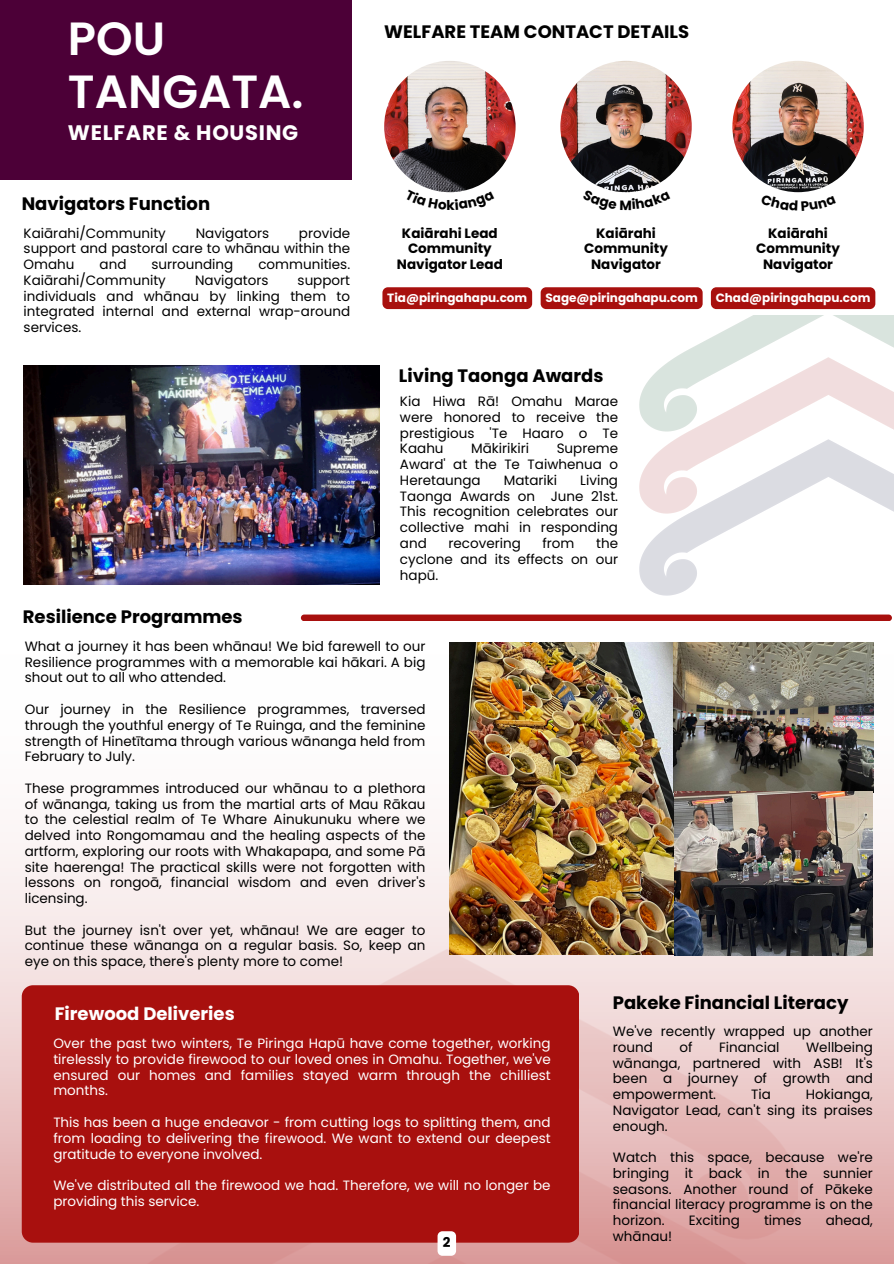
<style>
.page{position:relative;width:894px;height:1264px;background:#fff}
.page>*{position:absolute;margin:0;border:0;box-sizing:border-box;transform-origin:0 0}
.t1{font:600 46.5px/52.8px "Poppins";color:#fff}
.t2{font:700 21px "Poppins";letter-spacing:.035em;color:#fff}
.t3{font:700 18px "Poppins";color:#000}
.t4{font:700 18px "Poppins";color:#fff}
.t5{font:13.5px/15.8px "Poppins";color:#000;text-align:justify}
.t6{font:13.5px/15.8px "Poppins";color:#fff;text-align:justify}
.t7{font:700 13.5px/15.8px "Poppins";color:#000;text-align:center}
.t8{font:700 12px "Poppins";color:#fff}
</style>
<div class="page">
<div style="left:0;top:0;width:351px;height:180px;background:#4c0037"></div>
<img style="left:384px;top:61px;width:131px;height:131px;border-radius:50%">
<img style="left:732px;top:61px;width:131px;height:131px;border-radius:50%">
<img style="left:560px;top:61px;width:131px;height:131px;border-radius:50%">
<svg style="left:0;top:654px;width:893px;height:609px"></svg>
<img style="left:24px;top:366px;width:355px;height:218px">
<img style="left:639px;top:316px;width:254px;height:280px">
<div style="left:301px;top:614px;width:590px;height:7px;background:#a8100e;border-radius:3px"></div>
<img style="left:450px;top:642px;width:223px;height:312px">
<img style="left:673px;top:642px;width:199px;height:313px">
<div style="left:22px;top:985px;width:557px;height:257px;background:#a8100e;border-radius:11px"></div>
<div style="left:382px;top:287px;width:150px;height:22px;background:#a8100e;border-radius:5px"></div>
<div style="left:540px;top:287px;width:162px;height:22px;background:#a8100e;border-radius:5px"></div>
<div style="left:710px;top:287px;width:165px;height:22px;background:#a8100e;border-radius:5px"></div>
<svg style="left:437px;top:1231px;width:19px;height:24px"></svg>
<svg style="left:430px;top:189px;width:40px;height:4px"></svg>
<svg style="left:609px;top:190px;width:34px;height:3px"></svg>
<h1 class="t1" style="left:68px;top:13px;width:237px">POU<br>TANGATA.</h1>
<h2 class="t2" style="left:68px;top:118px;width:232px">WELFARE &amp; HOUSING</h2>
<h3 class="t3" style="left:22px;top:191px;width:190px">Navigators Function</h3>
<p class="t5" style="left:24px;top:225px;width:144px">Kaiārahi/Community</p>
<p class="t5" style="left:196px;top:225px;width:75px">Navigators</p>
<p class="t5" style="left:24px;top:225px;width:328px;text-indent:275px">provide support and pastoral care to whānau within the Omahu</p>
<p class="t5" style="left:99px;top:256px;width:28px">and</p>
<p class="t5" style="left:151px;top:256px;width:83px">surrounding</p>
<p class="t5" style="left:258px;top:256px;width:93px">communities.</p>
<p class="t5" style="left:24px;top:272px;width:144px">Kaiārahi/Community</p>
<p class="t5" style="left:195px;top:272px;width:75px">Navigators</p>
<p class="t5" style="left:24px;top:272px;width:328px;text-indent:274px">support individuals and whānau by linking them to integrated internal and external wrap-around services.</p>
<h3 class="t3" style="left:23px;top:604px;width:221px">Resilience Programmes</h3>
<h3 class="t3" style="left:384px;top:19px;width:306px">WELFARE TEAM CONTACT DETAILS</h3>
<p class="t7" style="left:397px;top:225px;width:107px">Kaiārahi Lead<br>Community<br>Navigator Lead</p>
<p class="t7" style="left:756px;top:225px;width:85px">Kaiārahi<br>Community<br>Navigator</p>
<p class="t7" style="left:584px;top:225px;width:85px">Kaiārahi<br>Community<br>Navigator</p>
<p class="t8" style="left:387px;top:289px;width:141px">Tia@piringahapu.com</p>
<p class="t8" style="left:545px;top:289px;width:154px">Sage@piringahapu.com</p>
<p class="t8" style="left:715px;top:289px;width:156px">Chad@piringahapu.com</p>
<h3 class="t3" style="left:399px;top:363px;width:206px">Living Taonga Awards</h3>
<p class="t5" style="left:400px;top:393px;width:219px">Kia Hiwa Rā! Omahu Marae were honored to receive the prestigious 'Te Haaro o Te Kaahu</p>
<p class="t5" style="left:471px;top:441px;width:60px">Mākirikiri</p>
<p class="t5" style="left:400px;top:441px;width:219px;text-indent:157px">Supreme Award' at the Te Taiwhenua o Heretaunga</p>
<p class="t5" style="left:400px;top:472px;width:219px;text-indent:180px">Living Taonga Awards on June 21st.<br>This recognition celebrates our collective mahi in responding and</p>
<p class="t5" style="left:503px;top:472px;width:55px">Matariki</p>
<p class="t5" style="left:448px;top:535px;width:74px">recovering</p>
<p class="t5" style="left:542px;top:535px;width:34px">from</p>
<p class="t5" style="left:400px;top:535px;width:219px;text-indent:196px">the cyclone and its effects on our hapū.</p>
<p class="t5" style="left:25px;top:638px;width:402px">What a journey it has been whānau! We bid farewell to our Resilience programmes with a memorable kai hākari. A big shout out to all who attended.</p>
<p class="t5" style="left:25px;top:701px;width:402px">Our journey in the Resilience programmes, traversed through the youthful energy of Te Ruinga, and the feminine strength of Hinetītama through various wānanga held from February to July.</p>
<p class="t5" style="left:25px;top:780px;width:402px">These programmes introduced our whānau to a plethora of wānanga, taking us from the martial arts of Mau Rākau to the celestial realm of Te Whare Ainukunuku where we delved into Rongomamau and the healing aspects of the artform, exploring our roots with Whakapapa, and some Pā site haerenga! The practical skills were not forgotten with lessons on rongoā, financial wisdom and even driver's licensing.</p>
<p class="t5" style="left:25px;top:922px;width:402px">But the journey isn't over yet, whānau! We are eager to continue these wānanga on a regular basis. So, keep an eye on this space, there's plenty more to come!</p>
<h3 class="t4" style="left:55px;top:1001px;width:181px">Firewood Deliveries</h3>
<p class="t6" style="left:53px;top:1035px;width:498px">Over the past two winters, Te Piringa Hapū have come together, working tirelessly to provide firewood to our loved ones in Omahu. Together, we've ensured our homes and families stayed warm through the chilliest months.</p>
<p class="t6" style="left:53px;top:1114px;width:498px">This has been a huge endeavor - from cutting logs to splitting them, and from loading to delivering the firewood. We want to extend our deepest gratitude to everyone involved.</p>
<p class="t6" style="left:53px;top:1177px;width:498px">We've distributed all the firewood we had. Therefore, we will no longer be providing this service.</p>
<p class="t7" style="left:443px;top:1234px;width:9px">2</p>
<h3 class="t3" style="left:612px;top:990px;width:237px">Pakeke Financial Literacy</h3>
<p class="t5" style="left:612px;top:1023px;width:261px">We've recently wrapped up another round</p>
<p class="t5" style="left:679px;top:1039px;width:15px">of</p>
<p class="t5" style="left:718px;top:1039px;width:62px">Financial</p>
<p class="t5" style="left:612px;top:1039px;width:261px;text-indent:193px">Wellbeing wānanga, partnered with ASB! It's been a journey of growth and empowerment.</p>
<p class="t5" style="left:612px;top:1086px;width:261px;text-indent:193px">Hokianga, Navigator Lead, can't sing its praises enough.</p>
<p class="t5" style="left:612px;top:1149px;width:261px">Watch this space, because we're bringing it back in the sunnier seasons. Another round of Pākeke financial literacy programme is on the horizon.</p>
<p class="t5" style="left:751px;top:1086px;width:21px">Tia</p>
<p class="t5" style="left:688px;top:1212px;width:52px">Exciting</p>
<p class="t5" style="left:763px;top:1212px;width:39px">times</p>
<p class="t5" style="left:825px;top:1212px;width:49px">ahead,</p>
<p class="t5" style="left:612px;top:1228px;width:61px">whānau!</p>
</div>
